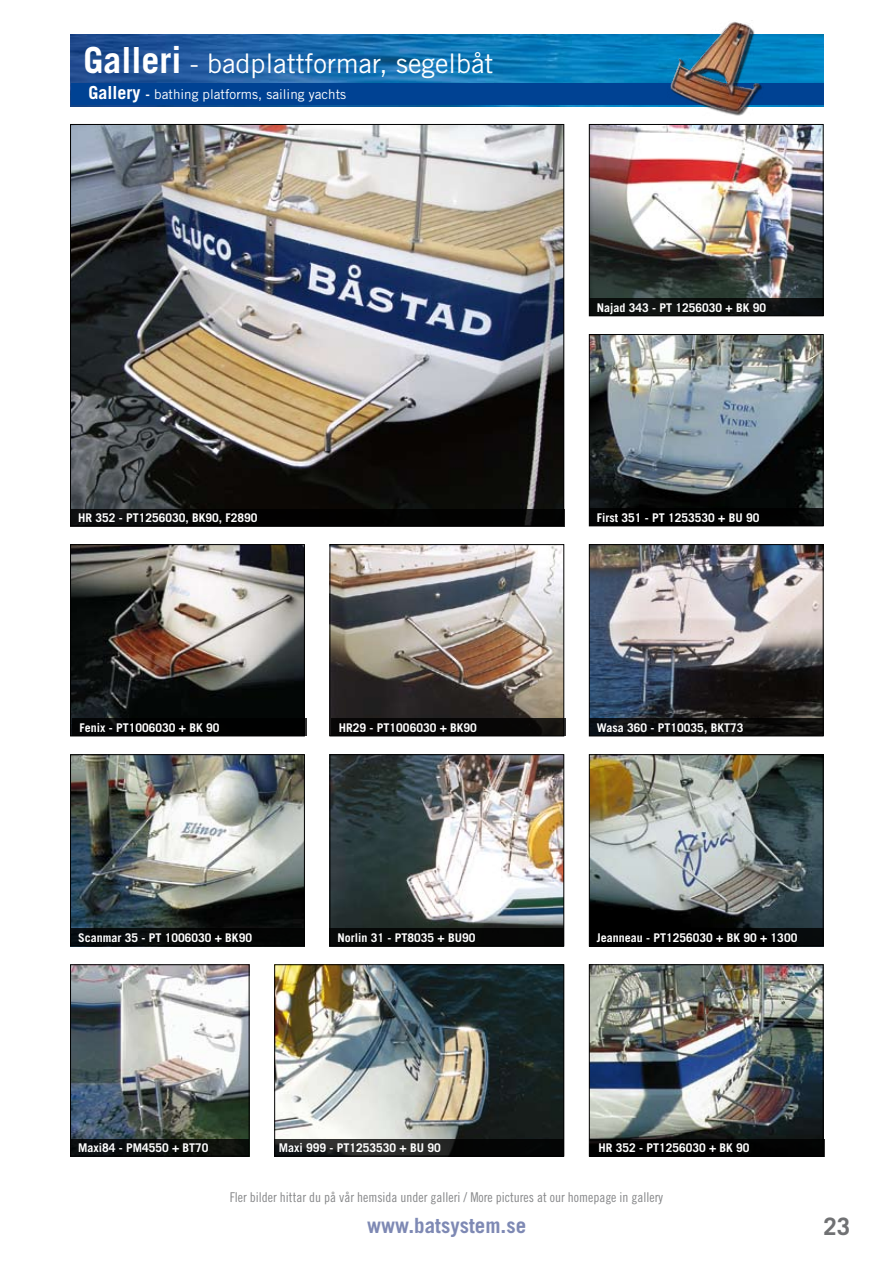
<style>
.page{position:relative;width:893px;height:1263px;background:#fff}
.page>*{position:absolute;margin:0;border:0;box-sizing:border-box;transform-origin:0 0}
.t1{font:27px "Trade Gothic";color:#fff}
.t2{font:700 24px "Trade Gothic";color:#707173}
.t3{font:700 21px "Trade Gothic";color:#7e89b4}
.t4{font:13.5px "Trade Gothic Cond Eighteen";color:#87888a}
.t5{font:13.5px "Trade Gothic";color:#fff}
.t6{font:700 12px "Trade Gothic";color:#fff}
.s1{font-weight:700;font-size:36px}
.s2{font-weight:700;font-size:18px}
.s3{font-weight:700}
</style>
<div class="page">
<img style="left:591px;top:966px;width:231px;height:173px">
<div style="left:589px;top:964px;width:235px;height:192px;border:1px solid #000"></div>
<img style="left:591px;top:126px;width:231px;height:173px">
<div style="left:589px;top:124px;width:235px;height:192px;border:1px solid #000"></div>
<img style="left:332px;top:756px;width:230px;height:173px">
<div style="left:330px;top:754px;width:234px;height:192px;border:1px solid #000"></div>
<img style="left:72px;top:756px;width:231px;height:173px">
<div style="left:70px;top:754px;width:235px;height:192px;border:1px solid #000"></div>
<img style="left:591px;top:336px;width:231px;height:173px">
<div style="left:589px;top:334px;width:235px;height:192px;border:1px solid #000"></div>
<img style="left:591px;top:546px;width:231px;height:173px">
<div style="left:589px;top:544px;width:235px;height:192px;border:1px solid #000"></div>
<img style="left:71px;top:34px;width:752px;height:72px">
<div style="left:71px;top:84px;width:752px;height:21px;background:#004293"></div>
<img style="left:668px;top:21px;width:96px;height:95px">
<img style="left:591px;top:756px;width:231px;height:173px">
<div style="left:589px;top:754px;width:235px;height:192px;border:1px solid #000"></div>
<div style="left:589px;top:929px;width:234px;height:17px;background:#000"></div>
<div style="left:589px;top:299px;width:234px;height:17px;background:#0b0f0f"></div>
<div style="left:589px;top:509px;width:234px;height:17px;background:#000"></div>
<img style="left:276px;top:966px;width:286px;height:173px">
<div style="left:274px;top:964px;width:290px;height:192px;border:1px solid #000"></div>
<img style="left:72px;top:966px;width:175px;height:173px">
<div style="left:70px;top:964px;width:179px;height:192px;border:1px solid #000"></div>
<div style="left:71px;top:1139px;width:178px;height:17px;background:#0c0f0e"></div>
<svg style="left:275px;top:1139px;width:289px;height:17px;background:#191a19"></svg>
<svg style="left:589px;top:719px;width:234px;height:17px;background:#0c0d0d"></svg>
<div style="left:71px;top:929px;width:234px;height:17px;background:#050707"></div>
<div style="left:330px;top:929px;width:234px;height:17px;background:#060706"></div>
<img style="left:72px;top:546px;width:231px;height:173px">
<div style="left:70px;top:544px;width:235px;height:192px;border:1px solid #000"></div>
<img style="left:332px;top:546px;width:230px;height:173px">
<div style="left:330px;top:544px;width:234px;height:192px;border:1px solid #000"></div>
<div style="left:72px;top:719px;width:234px;height:17px;background:#000"></div>
<div style="left:331px;top:719px;width:234px;height:17px;background:linear-gradient(to right,#040404,#0d0b0a)"></div>
<div style="left:591px;top:1139px;width:234px;height:17px;background:#000"></div>
<img style="left:72px;top:126px;width:490px;height:383px">
<div style="left:70px;top:509px;width:494px;height:17px;background:#000"></div>
<h1 class="t1" style="left:84px;top:47px;width:411px"><span class="s1">Galleri</span> - badplattformar, segelbåt</h1>
<p class="t5" style="left:89px;top:86px;width:259px"><span class="s2">Gallery</span> <span class="s3">-</span> bathing platforms, sailing yachts</p>
<p class="t6" style="left:597px;top:300px;width:171px">Najad 343 - PT 1256030 + BK 90</p>
<p class="t6" style="left:78px;top:510px;width:181px">HR 352 - PT1256030, BK90, F2890</p>
<p class="t6" style="left:597px;top:510px;width:164px">First 351 - PT 1253530 + BU 90</p>
<p class="t6" style="left:80px;top:720px;width:141px">Fenix - PT1006030 + BK 90</p>
<p class="t6" style="left:339px;top:720px;width:139px">HR29 - PT1006030 + BK90</p>
<p class="t6" style="left:597px;top:720px;width:148px">Wasa 360 - PT10035, BKT73</p>
<p class="t6" style="left:78px;top:930px;width:175px">Scanmar 35 - PT 1006030 + BK90</p>
<p class="t6" style="left:337px;top:930px;width:139px">Norlin 31 - PT8035 + BU90</p>
<p class="t6" style="left:597px;top:930px;width:202px">Jeanneau - PT1256030 + BK 90 + 1300</p>
<p class="t6" style="left:78px;top:1140px;width:132px">Maxi84 - PM4550 + BT70</p>
<p class="t6" style="left:279px;top:1140px;width:163px">Maxi 999 - PT1253530 + BU 90</p>
<p class="t6" style="left:598px;top:1140px;width:153px">HR 352 - PT1256030 + BK 90</p>
<p class="t4" style="left:230px;top:1189px;width:435px">Fler bilder hittar du på vår hemsida under galleri / More pictures at our homepage in gallery</p>
<h3 class="t3" style="left:367px;top:1212px;width:161px">www.batsystem.se</h3>
<h2 class="t2" style="left:823px;top:1212px;width:28px">23</h2>
</div>
